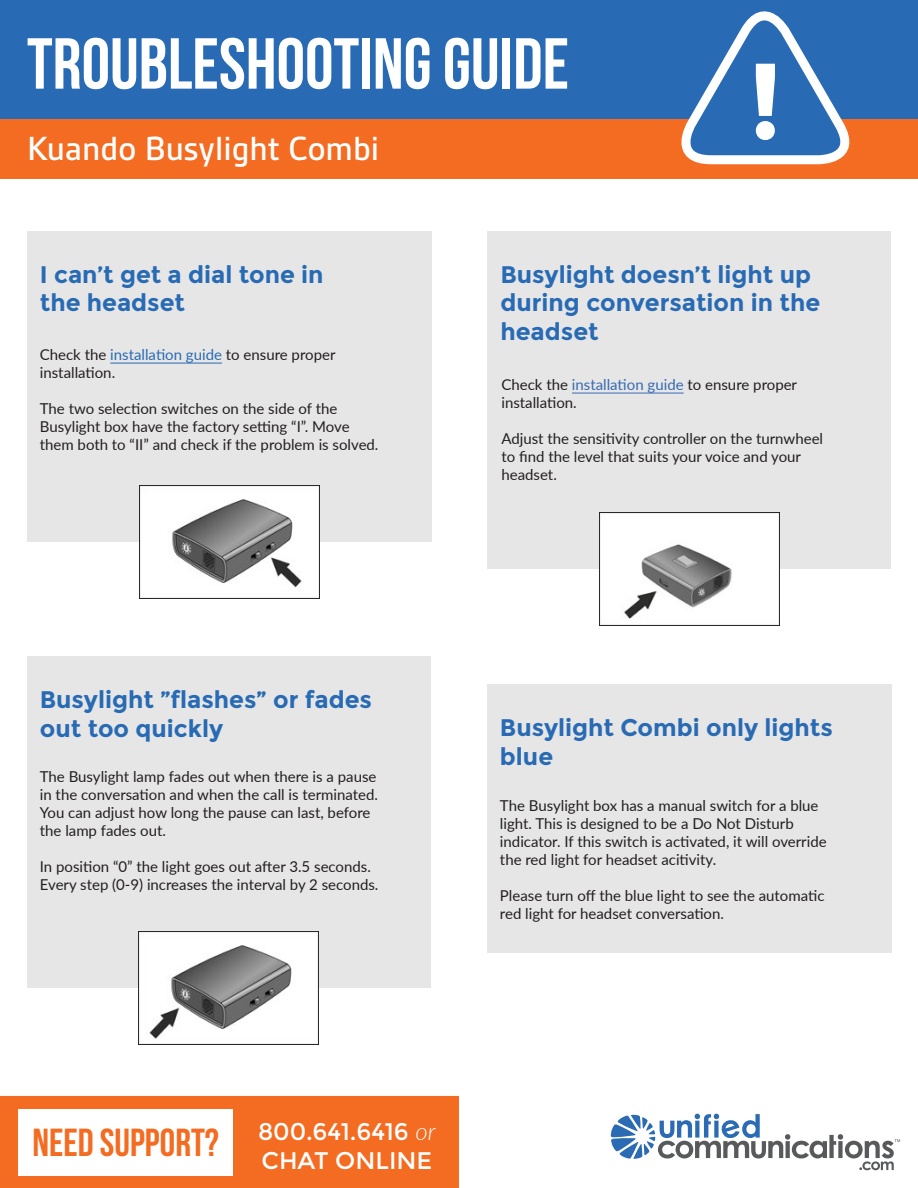
<style>
.page{position:relative;width:918px;height:1188px;background:#fff}
.page>*{position:absolute;margin:0;border:0;box-sizing:border-box;transform-origin:0 0}
.Paragraph_Style_1{font:700 108px "Montserrat";color:#fff}
.t1{font:700 72px "Bebas Neue";color:#fff}
.t2{font:700 39px "Bebas Neue";color:#f36c21}
.t3{font:500 36px "Gesta";color:#fff}
.Paragraph_Style_3{font:700 24px/28.8px "Montserrat";color:#286bb4}
.t4{font:24px "Montserrat";color:#fff}
.Paragraph_Style_2{font:15px/18px "Lato";color:#231f20}
.s1{color:#286bb4}
.s2{color:#366ab3}
.s3{font-family:"Lato";font-weight:300;font-style:italic}
</style>
<div class="page">
<div style="left:27px;top:231px;width:404px;height:311px;background:#e6e6e6"></div>
<div style="left:488px;top:231px;width:403px;height:338px;background:#e6e6e6"></div>
<hr style="left:110px;top:363px;width:112px;height:1px;background:#286bb4">
<hr style="left:572px;top:393px;width:112px;height:1px;background:#366ab3">
<img style="left:140px;top:486px;width:179px;height:112px">
<img style="left:599px;top:513px;width:180px;height:112px">
<div style="left:0;top:112px;width:918px;height:67px;background:#f36c21"></div>
<div style="left:0;top:0;width:918px;height:118px;background:#286bb4"></div>
<svg style="left:671px;top:11px;width:188px;height:154px"></svg>
<div style="left:0;top:1095px;width:459px;height:93px;background:#f36c21"></div>
<div style="left:18px;top:1110px;width:215px;height:66px;background:#fff"></div>
<svg style="left:610px;top:1114px;width:290px;height:56px"></svg>
<div style="left:27px;top:656px;width:403px;height:332px;background:#e6e6e6"></div>
<img style="left:139px;top:932px;width:180px;height:112px">
<div style="left:487px;top:685px;width:404px;height:268px;background:#e6e6e6"></div>
<p class="t1" style="left:27px;top:24px;width:544px">TROUBLESHOOTING GUIDE</p>
<p class="t3" style="left:27px;top:129px;width:354px">Kuando Busylight Combi</p>
<p class="Paragraph_Style_1" style="left:748px;top:37px;width:36px">!</p>
<p class="Paragraph_Style_3" style="left:40px;top:260px;width:285px">I can’t get a dial tone in the headset</p>
<p class="Paragraph_Style_3" style="left:500px;top:260px;width:321px">Busylight doesn’t light up during conversation in the headset</p>
<p class="Paragraph_Style_2" style="left:40px;top:345px;width:297px">Check the <span class="s1">installation guide</span> to ensure proper installation.</p>
<p class="Paragraph_Style_2" style="left:40px;top:399px;width:340px">The two selection switches on the side of the<br>Busylight box have the factory setting “I”. Move them both to “II” and check if the problem is solved.</p>
<p class="Paragraph_Style_2" style="left:501px;top:374px;width:297px">Check the <span class="s2">installation guide</span> to ensure proper installation.</p>
<p class="Paragraph_Style_2" style="left:501px;top:428px;width:323px">Adjust the sensitivity controller on the turnwheel to find the level that suits your voice and your headset.</p>
<p class="Paragraph_Style_3" style="left:40px;top:685px;width:334px">Busylight ”flashes” or fades out too quickly</p>
<p class="Paragraph_Style_2" style="left:40px;top:767px;width:340px">The Busylight lamp fades out when there is a pause in the conversation and when the call is terminated.<br>You can adjust how long the pause can last, before the lamp fades out.</p>
<p class="Paragraph_Style_2" style="left:40px;top:857px;width:340px">In position “0” the light goes out after 3.5 seconds.<br>Every step (0-9) increases the interval by 2 seconds.</p>
<p class="Paragraph_Style_3" style="left:500px;top:714px;width:334px">Busylight Combi only lights blue</p>
<p class="Paragraph_Style_2" style="left:500px;top:796px;width:328px">The Busylight box has a manual switch for a blue light. This is designed to be a Do Not Disturb indicator. If this switch is activated, it will override the red light for headset acitivity.</p>
<p class="Paragraph_Style_2" style="left:500px;top:886px;width:326px">Please turn off the blue light to see the automatic red light for headset conversation.</p>
<p class="t2" style="left:32px;top:1121px;width:188px">NEED SUPPORT?</p>
<p class="t4" style="left:258px;top:1118px;width:179px">800.641.6416 <span class="s3">or</span></p>
<p class="t4" style="left:261px;top:1146px;width:172px">CHAT ONLINE</p>
</div>
